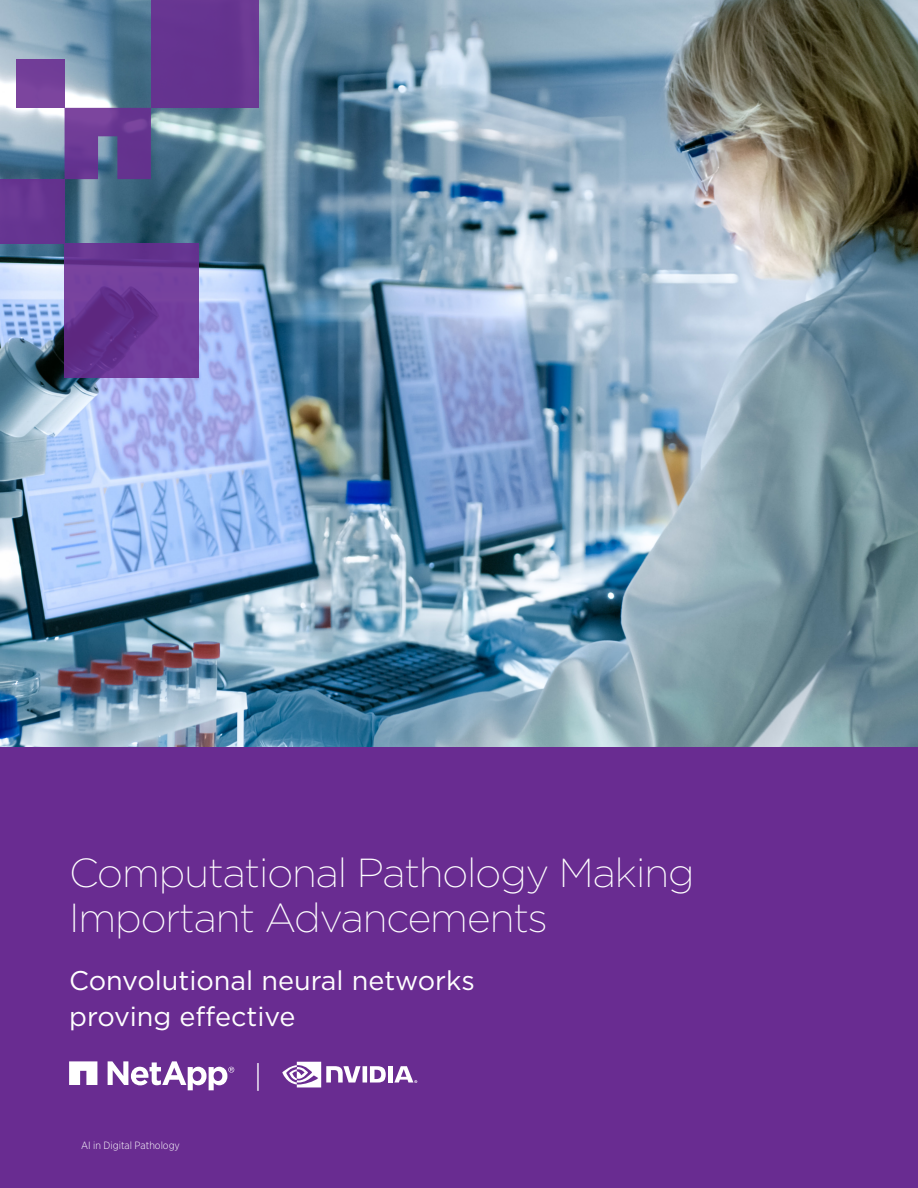
<style>
.page{position:relative;width:918px;height:1188px;background:#fff}
.page>*{position:absolute;margin:0;border:0;box-sizing:border-box;transform-origin:0 0}
.t1{font:200 40.5px/45px "Gotham";letter-spacing:-.025em;color:#fff}
.Box_-_L1_Head{font:300 30px "Gotham";color:#fff}
.t2{font:27px/36px "Gotham";color:#fff}
.Body{font:300 10.5px "Gotham Narrow";color:#fff}
</style>
<div class="page">
<img style="left:0;top:0;width:918px;height:747px">
<div style="left:0;top:747px;width:918px;height:441px;background:#692c91"></div>
<svg style="left:69px;top:1061px;width:28px;height:24px"></svg>
<svg style="left:108px;top:1061px;width:126px;height:29px"></svg>
<svg style="left:282px;top:1062px;width:79px;height:25px"></svg>
<hr style="left:363px;top:1066px;width:4px;height:17px;background:#fff">
<hr style="left:388px;top:1066px;width:4px;height:17px;background:#fff">
<svg style="left:370px;top:1066px;width:16px;height:17px"></svg>
<svg style="left:394px;top:1066px;width:23px;height:17px"></svg>
<svg style="left:65px;top:108px;width:86px;height:71px;background:#684193"></svg>
<div style="left:151px;top:0;width:108px;height:108px;background:#65338f"></div>
<svg style="left:65px;top:244px;width:134px;height:134px;background:#6a3693"></svg>
<div style="left:0;top:179px;width:65px;height:65px;background:#653491"></div>
<div style="left:16px;top:59px;width:49px;height:49px;background:#76419a"></div>
<p class="t1" style="left:69px;top:848px;width:627px">Computational Pathology Making<br>Important Advancements</p>
<p class="t2" style="left:69px;top:962px;width:407px">Convolutional neural networks proving effective</p>
<p class="Body" style="left:81px;top:1139px;width:100px">AI in Digital Pathology</p>
<p class="Box_-_L1_Head" style="left:254px;top:1057px;width:10px">|</p>
</div>
